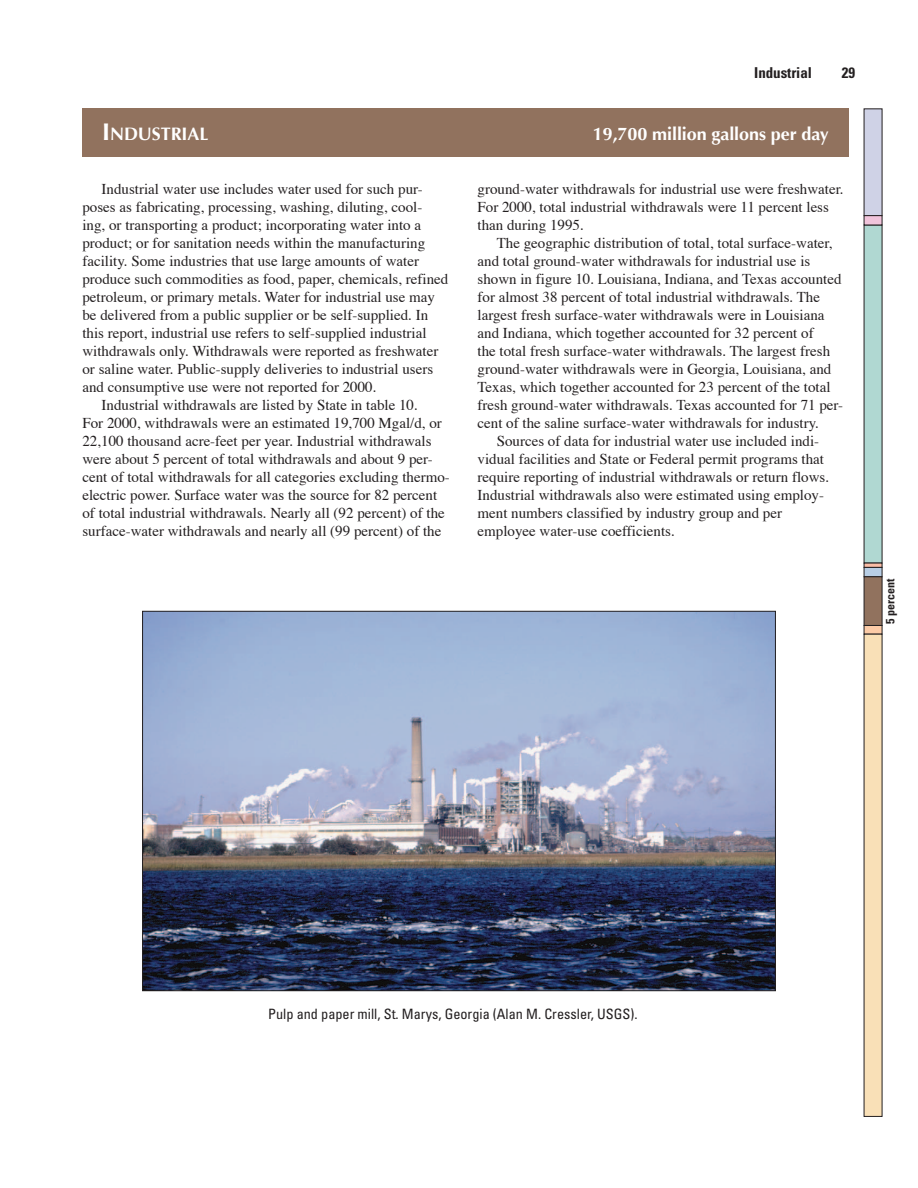
<style>
.page{position:relative;width:918px;height:1188px;background:#fff}
.page>*{position:absolute;margin:0;border:0;box-sizing:border-box;transform-origin:0 0}
.t1{font:700 18px "Optima";letter-spacing:-.005em;color:#fff}
.t2{font:15px/18px "Times";color:#231f20}
.t3{font:700 condensed 15px "Univers";letter-spacing:-.005em;color:#231f20}
.t4{font:condensed 14.25px "Univers";color:#231f20}
.s1{font-size:24px}
</style>
<div class="page">
<div style="left:82px;top:108px;width:767px;height:49px;background:#91725e"></div>
<img style="left:144px;top:613px;width:630px;height:376px">
<svg style="left:863px;top:108px;width:20px;height:1009px;background:#c6c5b6"></svg>
<p class="t3" style="left:754px;top:63px;width:59px">Industrial</p>
<p class="t3" style="left:842px;top:63px;width:15px">29</p>
<p class="t1" style="left:102px;top:123px;width:108px"><span class="s1">I</span>NDUSTRIAL</p>
<p class="t1" style="left:593px;top:124px;width:237px">19,700 million gallons per day</p>
<p class="t2" style="left:102px;top:180px;width:323px">Industrial water use includes water used for such pur-</p>
<p class="t2" style="left:82px;top:198px;width:341px">poses as fabricating, processing, washing, diluting, cool-</p>
<p class="t2" style="left:82px;top:216px;width:340px">ing, or transporting a product; incorporating water into a</p>
<p class="t2" style="left:82px;top:234px;width:344px">product; or for sanitation needs within the manufacturing</p>
<p class="t2" style="left:82px;top:252px;width:338px">facility. Some industries that use large amounts of water</p>
<p class="t2" style="left:82px;top:270px;width:367px">produce such commodities as food, paper, chemicals, refined</p>
<p class="t2" style="left:82px;top:288px;width:354px">petroleum, or primary metals. Water for industrial use may</p>
<p class="t2" style="left:82px;top:306px;width:347px">be delivered from a public supplier or be self-supplied. In</p>
<p class="t2" style="left:82px;top:324px;width:346px">this report, industrial use refers to self-supplied industrial</p>
<p class="t2" style="left:82px;top:342px;width:357px">withdrawals only. Withdrawals were reported as freshwater</p>
<p class="t2" style="left:82px;top:360px;width:352px">or saline water. Public-supply deliveries to industrial users</p>
<p class="t2" style="left:82px;top:378px;width:296px">and consumptive use were not reported for 2000.</p>
<p class="t2" style="left:102px;top:396px;width:318px">Industrial withdrawals are listed by State in table 10.</p>
<p class="t2" style="left:82px;top:414px;width:361px">For 2000, withdrawals were an estimated 19,700 Mgal/d, or</p>
<p class="t2" style="left:82px;top:432px;width:351px">22,100 thousand acre-feet per year. Industrial withdrawals</p>
<p class="t2" style="left:82px;top:450px;width:352px">were about 5 percent of total withdrawals and about 9 per-</p>
<p class="t2" style="left:82px;top:468px;width:369px">cent of total withdrawals for all categories excluding thermo-</p>
<p class="t2" style="left:82px;top:486px;width:356px">electric power. Surface water was the source for 82 percent</p>
<p class="t2" style="left:82px;top:504px;width:364px">of total industrial withdrawals. Nearly all (92 percent) of the</p>
<p class="t2" style="left:82px;top:522px;width:361px">surface-water withdrawals and nearly all (99 percent) of the</p>
<p class="t2" style="left:478px;top:180px;width:368px">ground-water withdrawals for industrial use were freshwater.<br>For 2000, total industrial withdrawals were 11 percent less than during 1995.</p>
<p class="t2" style="left:497px;top:234px;width:337px">The geographic distribution of total, total surface-water,</p>
<p class="t2" style="left:478px;top:252px;width:334px">and total ground-water withdrawals for industrial use is</p>
<p class="t2" style="left:478px;top:270px;width:366px">shown in figure 10. Louisiana, Indiana, and Texas accounted</p>
<p class="t2" style="left:478px;top:288px;width:344px">for almost 38 percent of total industrial withdrawals. The</p>
<p class="t2" style="left:478px;top:306px;width:349px">largest fresh surface-water withdrawals were in Louisiana</p>
<p class="t2" style="left:478px;top:324px;width:338px">and Indiana, which together accounted for 32 percent of</p>
<p class="t2" style="left:478px;top:342px;width:354px">the total fresh surface-water withdrawals. The largest fresh</p>
<p class="t2" style="left:478px;top:360px;width:355px">ground-water withdrawals were in Georgia, Louisiana, and</p>
<p class="t2" style="left:478px;top:378px;width:355px">Texas, which together accounted for 23 percent of the total</p>
<p class="t2" style="left:478px;top:396px;width:367px">fresh ground-water withdrawals. Texas accounted for 71 per-</p>
<p class="t2" style="left:478px;top:414px;width:343px">cent of the saline surface-water withdrawals for industry.</p>
<p class="t2" style="left:497px;top:432px;width:324px">Sources of data for industrial water use included indi-</p>
<p class="t2" style="left:478px;top:450px;width:348px">vidual facilities and State or Federal permit programs that</p>
<p class="t2" style="left:478px;top:468px;width:353px">require reporting of industrial withdrawals or return flows.</p>
<p class="t2" style="left:478px;top:486px;width:348px">Industrial withdrawals also were estimated using employ-</p>
<p class="t2" style="left:478px;top:504px;width:306px">ment numbers classified by industry group and per</p>
<p class="t2" style="left:478px;top:522px;width:199px">employee water-use coefficients.</p>
<p class="t4" style="left:268px;top:1005px;width:371px">Pulp and paper mill, St. Marys, Georgia (Alan M. Cressler, USGS).</p>
</div>
